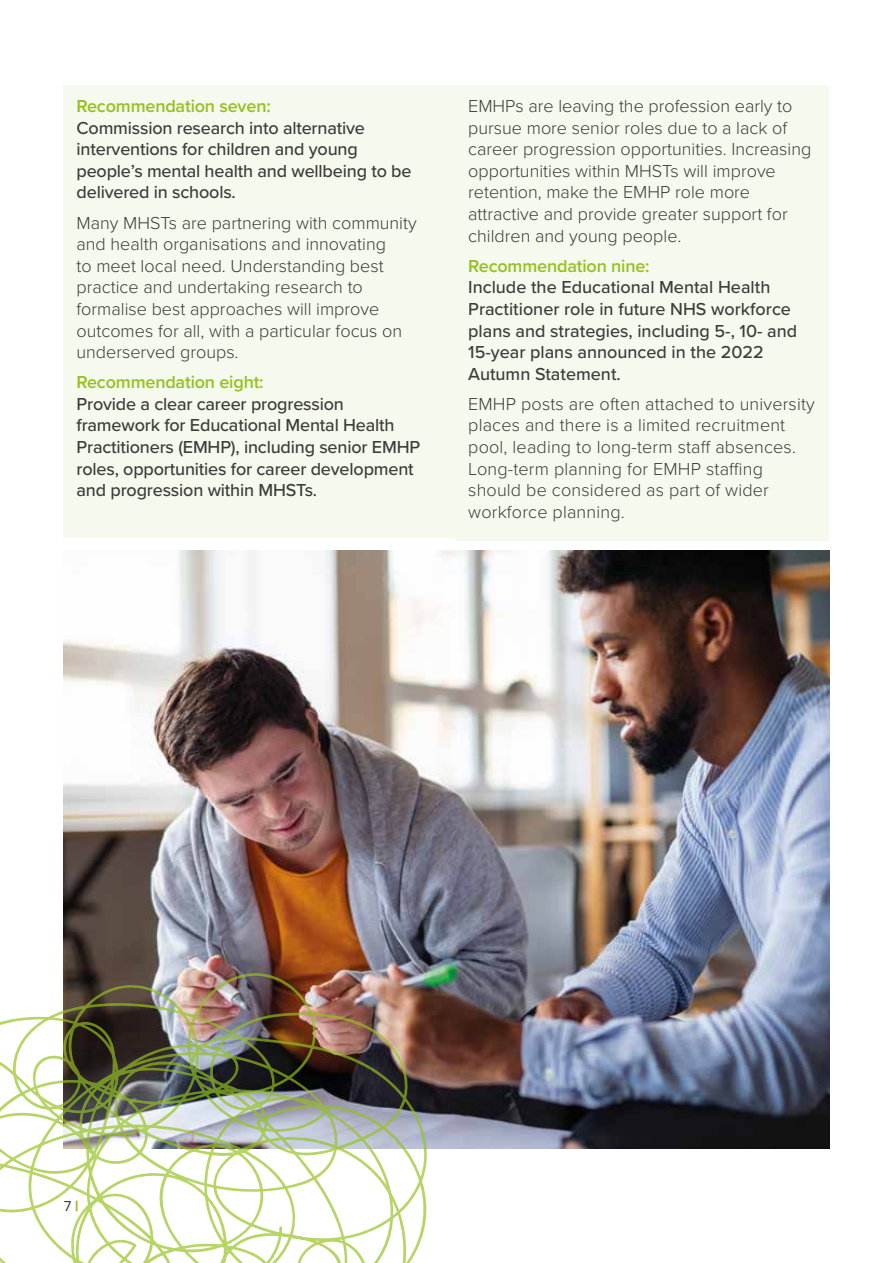
<style>
.page{position:relative;width:893px;height:1263px;background:#fff}
.page>*{position:absolute;margin:0;border:0;box-sizing:border-box;transform-origin:0 0}
.t1{font:300 18px/21.6px "Proxima Nova";color:#3c3c3b}
.t2{font:500 18px/21.6px "Proxima Nova";letter-spacing:-.01em;color:#3c3c3b}
.t3{font:600 18px "Proxima Nova";letter-spacing:-.01em;color:#95c11f}
.t4{font:15px "Proxima Nova";color:#3c3c3b}
.s1{font-weight:900;color:#95c11f}
</style>
<div class="page">
<div style="left:64px;top:85px;width:765px;height:453px;background:#f6f9ed"></div>
<div style="left:455px;top:85px;width:374px;height:455px;background:#f6f9ed"></div>
<img style="left:64px;top:551px;width:765px;height:597px">
<img style="left:0;top:964px;width:436px;height:299px">
<p class="t3" style="left:77px;top:93px;width:196px">Recommendation seven:</p>
<p class="t2" style="left:77px;top:116px;width:336px">Commission research into alternative interventions for children and young people’s mental health and wellbeing to be delivered in schools.</p>
<p class="t1" style="left:77px;top:211px;width:342px">Many MHSTs are partnering with community and health organisations and innovating<br>to meet local need. Understanding best practice and undertaking research to formalise best approaches will improve outcomes for all, with a particular focus on underserved groups.</p>
<p class="t3" style="left:77px;top:369px;width:189px">Recommendation eight:</p>
<p class="t2" style="left:77px;top:392px;width:345px">Provide a clear career progression framework for Educational Mental Health Practitioners (EMHP), including senior EMHP roles, opportunities for career development and progression within MHSTs.</p>
<p class="t1" style="left:468px;top:94px;width:345px">EMHPs are leaving the profession early to pursue more senior roles due to a lack of career progression opportunities. Increasing opportunities within MHSTs will improve retention, make the EMHP role more attractive and provide greater support for children and young people.</p>
<p class="t3" style="left:468px;top:252px;width:183px">Recommendation nine:</p>
<p class="t2" style="left:468px;top:276px;width:330px">Include the Educational Mental Health Practitioner role in future NHS workforce plans and strategies, including 5-, 10- and 15-year plans announced in the 2022<br>Autumn Statement.</p>
<p class="t1" style="left:468px;top:392px;width:348px">EMHP posts are often attached to university places and there is a limited recruitment pool, leading to long-term staff absences.<br>Long-term planning for EMHP staffing should be considered as part of wider workforce planning.</p>
<p class="t4" style="left:64px;top:1195px;width:16px">7<span class="s1">|</span></p>
</div>
